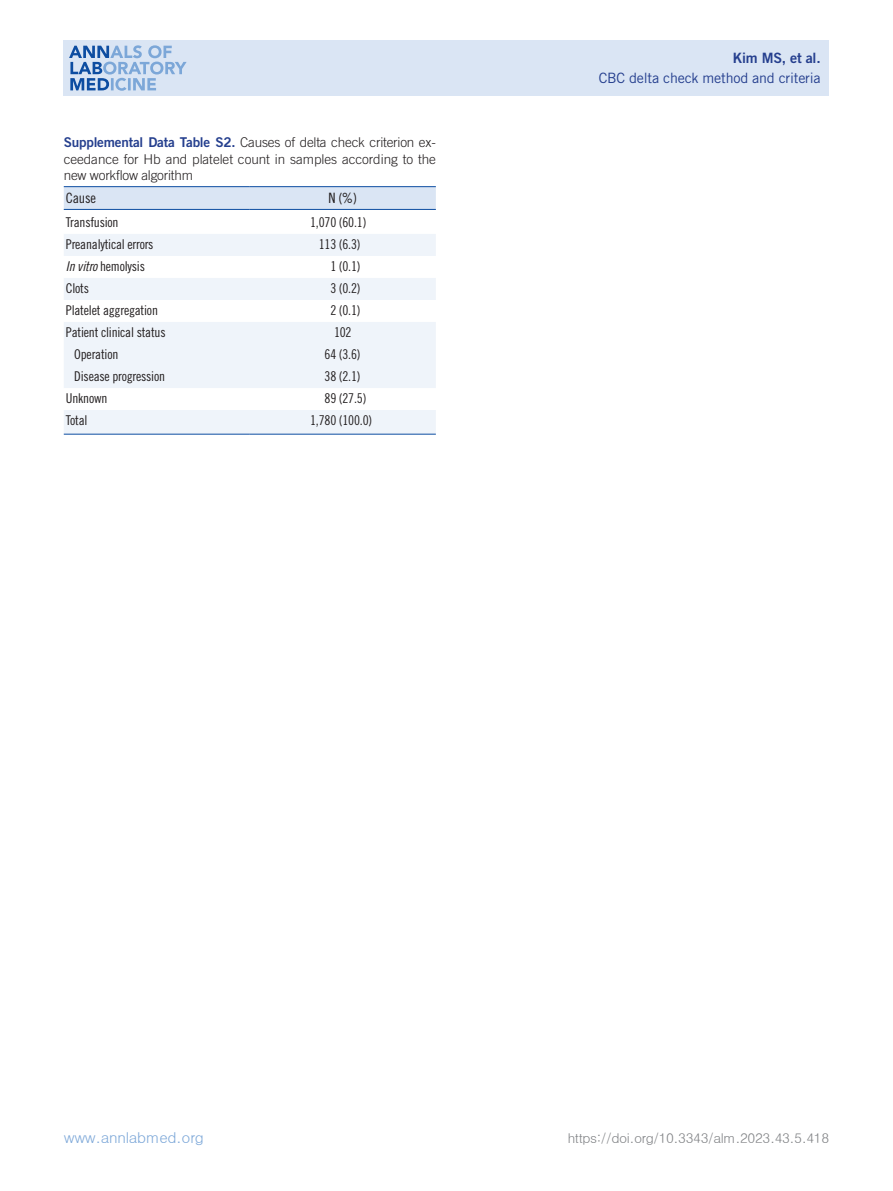
<style>
.page{position:relative;width:893px;height:1191px;background:#fff}
.page>*{position:absolute;margin:0;border:0;box-sizing:border-box;transform-origin:0 0}
.URL{font:15px "Dotum";letter-spacing:-.02em;color:#7ca7d8}
.하시라제목{font:14.25px "Trade Gothic LT Std";letter-spacing:-.015em;color:#253f8e}
.하시라이름{font:14.25px "Trade Gothic LT Std Bd 2";letter-spacing:-.015em;color:#253f8e}
.표머리글{font:14.25px "Trade Gothic LT Std Cn 18";letter-spacing:-.015em;color:#231f20}
.표본문{font:13.5px "Trade Gothic LT Std Cn 18";letter-spacing:-.015em;color:#231f20}
.표제목_그림설명{font:300 13.5px/16.2px "Trade Gothic LT Std";letter-spacing:-.005em;color:#231f20;text-align:justify}
.t1{font:13.5px "Dotum";letter-spacing:-.03em;color:#808285}
.s1{font-family:"Trade Gothic LT Std Bd 2";font-weight:400;color:#253f8e}
.s2{font-family:"Trade Gothic LT Std Cn 18 Obl"}
</style>
<div class="page">
<div style="left:64px;top:40px;width:765px;height:56px;background:#dae5f4"></div>
<svg style="left:69px;top:45px;width:118px;height:46px"></svg>
<svg style="left:64px;top:187px;width:372px;height:22px;background:#d7e3f3"></svg>
<svg style="left:64px;top:234px;width:372px;height:200px;fill:#eff4fa"></svg>
<hr style="left:64px;top:186px;width:186px;height:1px;background:#0d4da1">
<hr style="left:250px;top:186px;width:186px;height:1px;background:#0d4da1">
<hr style="left:64px;top:209px;width:186px;height:1px;background:#0d4da1">
<hr style="left:250px;top:209px;width:186px;height:1px;background:#0d4da1">
<hr style="left:64px;top:434px;width:186px;height:1px;background:#0d4da1">
<hr style="left:250px;top:434px;width:186px;height:1px;background:#0d4da1">
<p class="표제목_그림설명" style="left:64px;top:134px;width:374px"><span class="s1">Supplemental Data Table S2.</span> Causes of delta check criterion ex&shy;ceedance for Hb and platelet count in samples according to the new workflow algorithm</p>
<p class="표머리글" style="left:66px;top:189px;width:32px">Cause</p>
<p class="표머리글" style="left:329px;top:189px;width:30px">N (%)</p>
<p class="표본문" style="left:66px;top:214px;width:54px">Transfusion</p>
<p class="표본문" style="left:310px;top:214px;width:58px">1,070 (60.1)</p>
<p class="표본문" style="left:66px;top:236px;width:89px">Preanalytical errors</p>
<p class="표본문" style="left:319px;top:236px;width:43px">113 (6.3)</p>
<p class="표본문" style="left:66px;top:258px;width:81px"><span class="s2">In vitro</span> hemolysis</p>
<p class="표본문" style="left:330px;top:258px;width:32px">1 (0.1)</p>
<p class="표본문" style="left:66px;top:280px;width:25px">Clots</p>
<p class="표본문" style="left:330px;top:280px;width:32px">3 (0.2)</p>
<p class="표본문" style="left:66px;top:302px;width:94px">Platelet aggregation</p>
<p class="표본문" style="left:330px;top:302px;width:32px">2 (0.1)</p>
<p class="표본문" style="left:66px;top:324px;width:101px">Patient clinical status</p>
<p class="표본문" style="left:334px;top:324px;width:19px">102</p>
<p class="표본문" style="left:74px;top:347px;width:46px">Operation</p>
<p class="표본문" style="left:325px;top:347px;width:38px">64 (3.6)</p>
<p class="표본문" style="left:74px;top:369px;width:92px">Disease progression</p>
<p class="표본문" style="left:325px;top:369px;width:38px">38 (2.1)</p>
<p class="표본문" style="left:66px;top:391px;width:43px">Unknown</p>
<p class="표본문" style="left:325px;top:391px;width:43px">89 (27.5)</p>
<p class="표본문" style="left:66px;top:413px;width:23px">Total</p>
<p class="표본문" style="left:310px;top:413px;width:64px">1,780 (100.0)</p>
<p class="하시라이름" style="left:733px;top:49px;width:89px">Kim MS, et al.</p>
<p class="하시라제목" style="left:599px;top:69px;width:223px">CBC delta check method and criteria</p>
<p class="URL" style="left:64px;top:1130px;width:142px">www.annlabmed.org</p>
<p class="t1" style="left:568px;top:1131px;width:263px">https://doi.org/10.3343/alm.2023.43.5.418</p>
</div>
